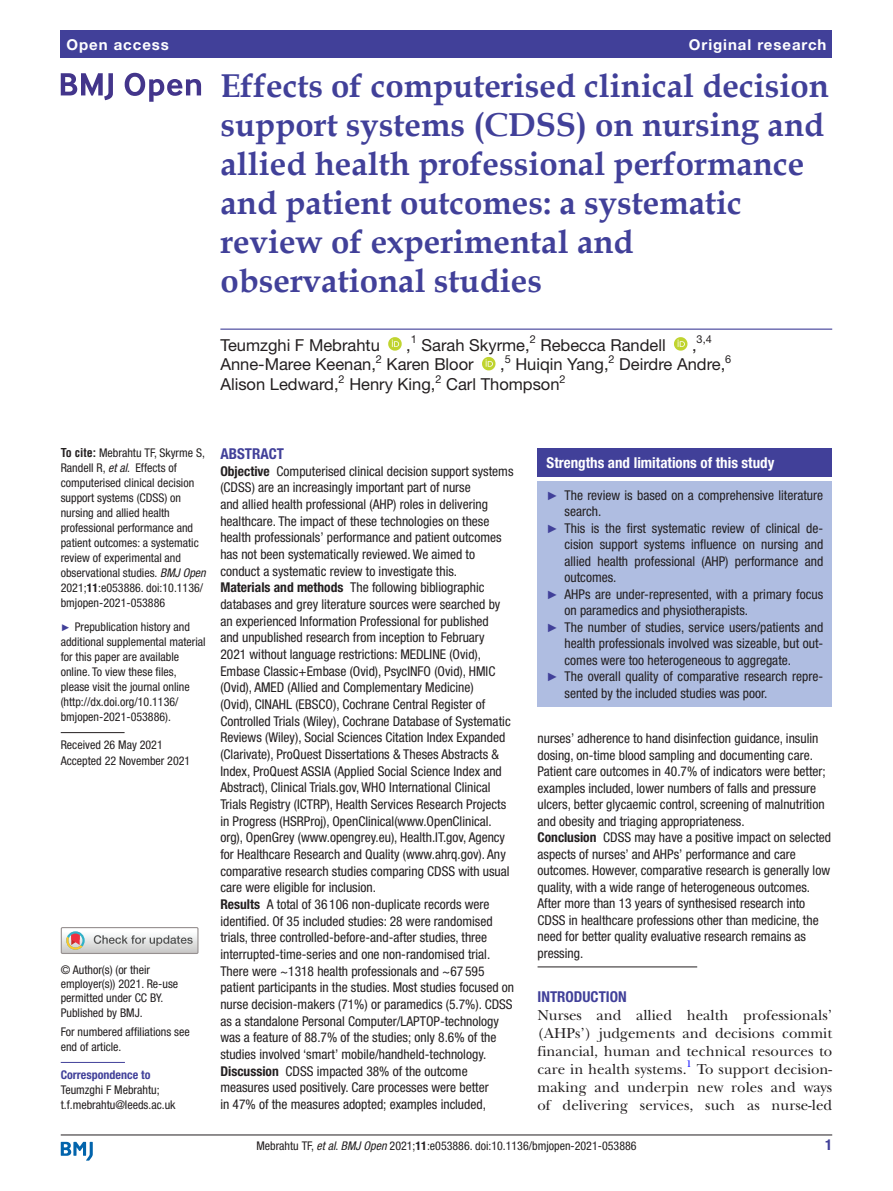
<style>
.page{position:relative;width:893px;height:1191px;background:#fff}
.page>*{position:absolute;margin:0;border:0;box-sizing:border-box;transform-origin:0 0}
.t1{font:700 33px/39px "Book Antiqua";color:#414099}
.t2{font:16.5px "Helvetica Neue LT Std";color:#231f20}
.t3{font:15px/18px "New Baskerville";color:#231f20;text-align:justify}
.t4{font:700 condensed 15px "Helvetica Neue LT Std";color:#fff}
.t5{font:700 15px "Helvetica Neue LT Std";letter-spacing:.065em;color:#fff}
.t6{font:700 condensed 15px "Helvetica Neue LT Std";color:#414099}
.t7{font:condensed 13.5px/16.6px "Helvetica Neue LT Std";color:#231f20}
.t8{font:condensed 12px/15px "Helvetica Neue LT Std";color:#231f20}
.t9{font:700 condensed 12px "Helvetica Neue LT Std";color:#414099}
.t10{font:10.95px "Helvetica Neue LT Std";color:#231f20}
.t11{font:9.9px "New Baskerville";color:#00f}
.s1{font-family:"Helvetica LT Std";font-weight:700}
.s2{font-style:italic}
.s3{font-weight:700}
.s4{font-family:"Arial";font-stretch:normal;font-size:9.75px;color:#414099}
.s5{font-family:"Arial";font-stretch:normal;font-size:12px;color:#414099}
</style>
<div class="page">
<hr style="left:61px;top:1134px;width:771px;height:1px;background:#231f20">
<svg style="left:61px;top:1141px;width:32px;height:19px"></svg>
<div style="left:61px;top:31px;width:771px;height:27px;background:#414099"></div>
<hr style="left:220px;top:328px;width:612px;height:2px;background:#414099">
<svg style="left:388px;top:337px;width:14px;height:14px"></svg>
<svg style="left:674px;top:337px;width:13px;height:14px"></svg>
<svg style="left:482px;top:357px;width:13px;height:13px"></svg>
<hr style="left:61px;top:732px;width:64px;height:1px;background:#231f20">
<hr style="left:61px;top:1062px;width:64px;height:1px;background:#414099">
<svg style="left:61px;top:73px;width:52px;height:27px"></svg>
<svg style="left:125px;top:73px;width:76px;height:29px"></svg>
<div style="left:61px;top:927px;width:138px;height:27px;border:1px solid #969090"></div>
<svg style="left:61px;top:927px;width:137px;height:26px"></svg>
<hr style="left:538px;top:966px;width:159px;height:1px;background:#231f20">
<div style="left:538px;top:448px;width:294px;height:29px;background:#414099"></div>
<div style="left:538px;top:481px;width:294px;height:226px;background:#afbde1"></div>
<p class="t5" style="left:66px;top:35px;width:104px">Open access</p>
<p class="t5" style="left:689px;top:35px;width:139px">Original research</p>
<h1 class="t1" style="left:220px;top:66px;width:610px">Effects of computerised clinical decision support systems (CDSS) on nursing and allied health professional performance and patient outcomes: a systematic review of experimental and observational studies</h1>
<p class="t10" style="left:411px;top:333px;width:8px">1</p>
<p class="t2" style="left:422px;top:335px;width:110px">Sarah Skyrme,</p>
<p class="t10" style="left:530px;top:333px;width:8px">2</p>
<p class="t2" style="left:540px;top:335px;width:127px">Rebecca Randell</p>
<p class="t10" style="left:697px;top:333px;width:17px">3,4</p>
<p class="t2" style="left:220px;top:335px;width:161px">Teumzghi F Mebrahtu</p>
<p class="t2" style="left:406px;top:335px;width:6px">,</p>
<p class="t2" style="left:692px;top:335px;width:6px">,</p>
<p class="t2" style="left:220px;top:355px;width:157px">Anne-Maree Keenan,</p>
<p class="t10" style="left:376px;top:352px;width:8px">2</p>
<p class="t2" style="left:387px;top:355px;width:89px">Karen Bloor</p>
<p class="t10" style="left:505px;top:352px;width:8px">5</p>
<p class="t2" style="left:515px;top:355px;width:95px">Huiqin Yang,</p>
<p class="t10" style="left:609px;top:352px;width:8px">2</p>
<p class="t2" style="left:619px;top:355px;width:108px">Deirdre Andre,</p>
<p class="t10" style="left:725px;top:352px;width:8px">6</p>
<p class="t2" style="left:500px;top:355px;width:6px">,</p>
<p class="t2" style="left:220px;top:374px;width:120px">Alison Ledward,</p>
<p class="t10" style="left:339px;top:372px;width:8px">2</p>
<p class="t2" style="left:349px;top:374px;width:88px">Henry King,</p>
<p class="t10" style="left:435px;top:372px;width:8px">2</p>
<p class="t2" style="left:446px;top:374px;width:115px">Carl Thompson</p>
<p class="t10" style="left:560px;top:372px;width:8px">2</p>
<p class="t8" style="left:61px;top:445px;width:147px"><span class="s1">To cite:</span> Mebrahtu TF, Skyrme S,<br>Randell R, <span class="s2">et al</span>. Effects of computerised clinical decision support systems (CDSS) on nursing and allied health professional performance and patient outcomes: a systematic review of experimental and observational studies. <span class="s2">BMJ Open<br></span>2021;<span class="s3">11</span>:e053886. doi:10.1136/ bmjopen-2021-053886</p>
<p class="t8" style="left:61px;top:619px;width:146px"><span class="s4">►</span> Prepublication history and additional supplemental material for this paper are available online. To view these files, please visit the journal online (http://dx.doi.org/10.1136/ bmjopen-2021-053886).</p>
<p class="t8" style="left:61px;top:737px;width:131px">Received 26 May 2021<br>Accepted 22 November 2021</p>
<p class="t8" style="left:61px;top:962px;width:119px;line-height:14.4px">© Author(s) (or their employer(s)) 2021. Re-use permitted under CC BY.<br>Published by BMJ.</p>
<p class="t8" style="left:61px;top:1024px;width:130px">For numbered affiliations see end of article.</p>
<p class="t9" style="left:61px;top:1067px;width:91px">Correspondence to</p>
<p class="t8" style="left:61px;top:1082px;width:116px">Teumzghi F Mebrahtu; t.f.mebrahtu@leeds.ac.uk</p>
<p class="t6" style="left:220px;top:444px;width:65px">ABSTRACT</p>
<p class="t7" style="left:220px;top:462px;width:295px"><span class="s3">Objective</span> Computerised clinical decision support systems (CDSS) are an increasingly important part of nurse<br>and allied health professional (AHP) roles in delivering healthcare. The impact of these technologies on these health professionals’ performance and patient outcomes has not been systematically reviewed. We aimed to conduct a systematic review to investigate this.<br><span class="s3">Materials and methods</span> The following bibliographic databases and grey literature sources were searched by an experienced Information Professional for published<br>and unpublished research from inception to February<br>2021 without language restrictions: MEDLINE (Ovid), Embase Classic+Embase (Ovid), PsycINFO (Ovid), HMIC (Ovid), AMED (Allied and Complementary Medicine)<br>(Ovid), CINAHL (EBSCO), Cochrane Central Register of Controlled Trials (Wiley), Cochrane Database of Systematic Reviews (Wiley), Social Sciences Citation Index Expanded (Clarivate), ProQuest Dissertations &amp; Theses Abstracts &amp; Index, ProQuest ASSIA (Applied Social Science Index and Abstract), Clinical Trials.gov, WHO International Clinical Trials Registry (ICTRP), Health Services Research Projects in Progress (HSRProj), OpenClinical(www.OpenClinical. org), OpenGrey (www.opengrey.eu), Health.IT.gov, Agency for Healthcare Research and Quality (www.ahrq.gov). Any comparative research studies comparing CDSS with usual care were eligible for inclusion.<br><span class="s3">Results</span> A total of 36 106 non-duplicate records were identified. Of 35 included studies: 28 were randomised trials, three controlled-before-and-after studies, three interrupted-time-series and one non-randomised trial.<br>There were ~1318 health professionals and ~67 595 patient participants in the studies. Most studies focused on nurse decision-makers (71%) or paramedics (5.7%). CDSS as a standalone Personal Computer/LAPTOP-technology was a feature of 88.7% of the studies; only 8.6% of the studies involved ‘smart’ mobile/handheld-technology.<br><span class="s3">Discussion</span> CDSS impacted 38% of the outcome measures used positively. Care processes were better<br>in 47% of the measures adopted; examples included,</p>
<p class="t4" style="left:547px;top:453px;width:229px">Strengths and limitations of this study</p>
<p class="t7" style="left:547px;top:486px;width:278px"><span class="s5">►</span> The review is based on a comprehensive literature</p>
<p class="t7" style="left:565px;top:503px;width:38px">search.</p>
<p class="t7" style="left:547px;top:519px;width:278px"><span class="s5">►</span> This is the first systematic review of clinical de-</p>
<p class="t7" style="left:565px;top:536px;width:260px">cision support systems influence on nursing and</p>
<p class="t7" style="left:565px;top:552px;width:260px">allied health professional (AHP) performance and</p>
<p class="t7" style="left:565px;top:569px;width:53px">outcomes.</p>
<p class="t7" style="left:547px;top:585px;width:278px"><span class="s5">►</span> AHPs are under-represented, with a primary focus</p>
<p class="t7" style="left:565px;top:602px;width:185px">on paramedics and physiotherapists.</p>
<p class="t7" style="left:547px;top:618px;width:278px"><span class="s5">►</span> The number of studies, service users/patients and</p>
<p class="t7" style="left:565px;top:635px;width:260px">health professionals involved was sizeable, but out-</p>
<p class="t7" style="left:565px;top:651px;width:228px">comes were too heterogeneous to aggregate.</p>
<p class="t7" style="left:547px;top:668px;width:278px"><span class="s5">►</span> The overall quality of comparative research repre-</p>
<p class="t7" style="left:565px;top:684px;width:204px">sented by the included studies was poor.</p>
<p class="t7" style="left:538px;top:730px;width:295px">nurses’ adherence to hand disinfection guidance, insulin dosing, on-time blood sampling and documenting care.<br>Patient care outcomes in 40.7% of indicators were better; examples included, lower numbers of falls and pressure ulcers, better glycaemic control, screening of malnutrition and obesity and triaging appropriateness.<br><span class="s3">Conclusion</span> CDSS may have a positive impact on selected aspects of nurses’ and AHPs’ performance and care outcomes. However, comparative research is generally low quality, with a wide range of heterogeneous outcomes.<br>After more than 13 years of synthesised research into CDSS in healthcare professions other than medicine, the need for better quality evaluative research remains as pressing.</p>
<p class="t6" style="left:538px;top:987px;width:91px">INTRODUCTION</p>
<p class="t3" style="left:538px;top:1005px;width:296px">Nurses and allied health professionals’ (AHPs’) judgements and decisions commit financial, human and technical resources to care in health systems.</p>
<p class="t11" style="left:687px;top:1057px;width:7px">1</p>
<p class="t3" style="left:538px;top:1059px;width:296px;text-indent:159px">To support decision&shy;making and underpin new roles and ways of delivering services, such as nurse-led</p>
<p class="t8" style="left:256px;top:1137px;width:382px">Mebrahtu TF, <span class="s2">et al</span>. <span class="s2">BMJ Open</span> 2021;<span class="s3">11</span>:e053886. doi:10.1136/bmjopen-2021-053886</p>
<p class="t6" style="left:825px;top:1135px;width:9px">1</p>
</div>
